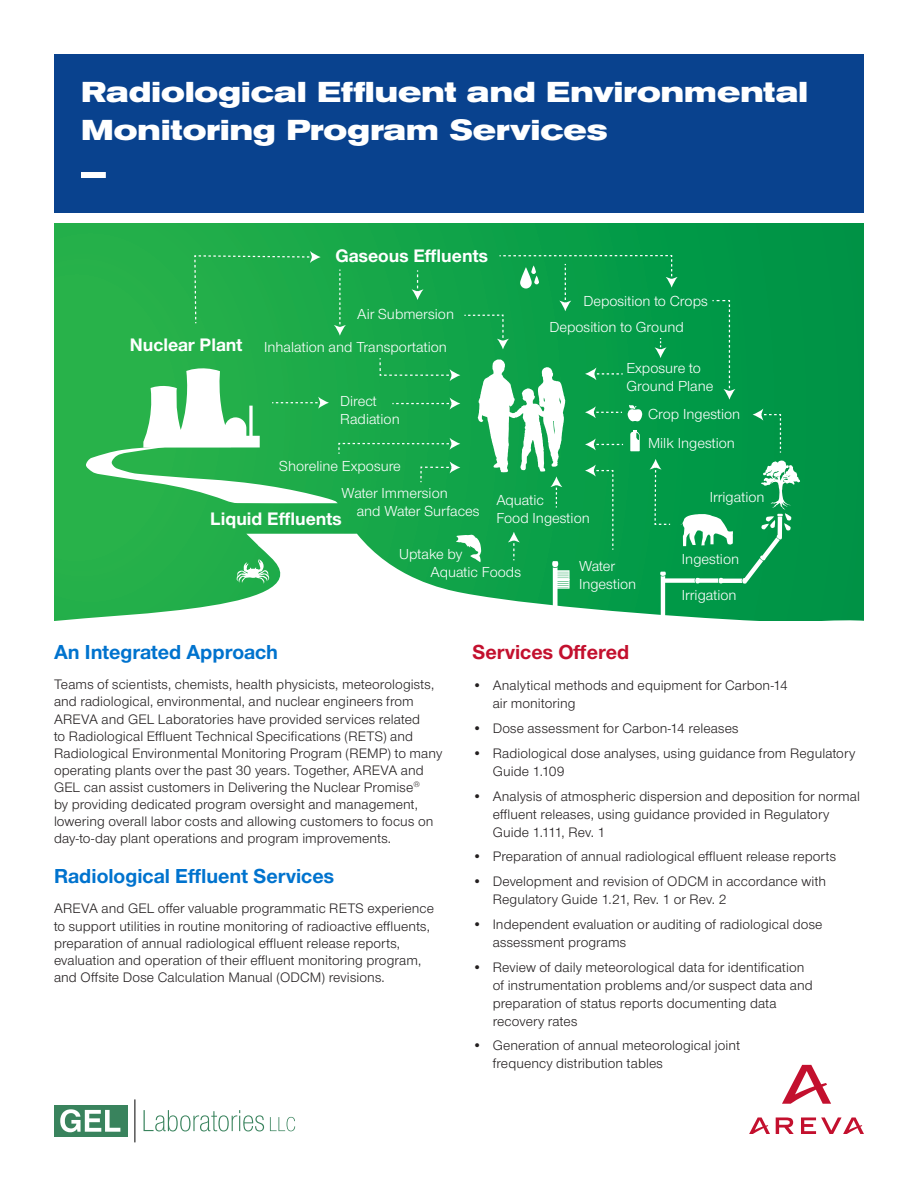
<style>
.page{position:relative;width:918px;height:1188px;background:#fff}
.page>*{position:absolute;margin:0;border:0;box-sizing:border-box;transform-origin:0 0}
.t1{font:700 expanded 28.5px/37.8px "Akzidenz Grotesk BE";letter-spacing:.005em;color:#fff}
.Copy_SubHead{font:700 21px "Nimbus AREVA";color:#0073ce}
.Features_and_Benefit{font:700 21px "Nimbus AREVA";color:#c3102e}
.t2{font:700 18.75px "Nimbus AREVA";color:#fff}
.t3{font:15px/18px "Nimbus AREVA";color:#fff}
.copy_text{font:14.25px/17.1px "Nimbus AREVA";letter-spacing:.005em;color:#231f20}
</style>
<div class="page">
<svg style="left:782px;top:1065px;width:49px;height:39px"></svg>
<svg style="left:776px;top:1117px;width:18px;height:17px"></svg>
<svg style="left:749px;top:1117px;width:21px;height:17px"></svg>
<svg style="left:801px;top:1117px;width:63px;height:17px"></svg>
<div style="left:54px;top:54px;width:810px;height:121px;background:#09428e"></div>
<div style="left:54px;top:128px;width:810px;height:85px;background:#09428e"></div>
<div style="left:81px;top:172px;width:25px;height:6px;background:#fff"></div>
<div style="left:54px;top:224px;width:810px;height:396px;background:linear-gradient(to right,#28b34b,#009246)"></div>
<svg style="left:54px;top:534px;width:810px;height:87px;fill:#009446"></svg>
<svg style="left:86px;top:251px;width:714px;height:370px"></svg>
<div style="left:54px;top:1105px;width:73px;height:32px;background:#39835d"></div>
<svg style="left:60px;top:1109px;width:60px;height:23px"></svg>
<hr style="left:135px;top:1099px;width:1px;height:43px;background:#000">
<svg style="left:144px;top:1110px;width:120px;height:21px"></svg>
<svg style="left:270px;top:1117px;width:25px;height:14px"></svg>
<p class="t1" style="left:81px;top:74px;width:729px">Radiological Effluent and Environmental<br>Monitoring Program Services</p>
<p class="t2" style="left:336px;top:245px;width:154px">Gaseous Effluents</p>
<p class="t2" style="left:130px;top:334px;width:114px">Nuclear Plant</p>
<p class="t3" style="left:357px;top:305px;width:98px">Air Submersion</p>
<p class="t3" style="left:264px;top:339px;width:184px">Inhalation and Transportation</p>
<p class="t3" style="left:340px;top:392px;width:61px">Direct<br>Radiation</p>
<p class="t3" style="left:279px;top:457px;width:123px">Shoreline Exposure</p>
<p class="t3" style="left:357px;top:484px;width:124px;text-indent:-15px">Water Immersion<br>and Water Surfaces</p>
<p class="t2" style="left:210px;top:508px;width:133px">Liquid Effluents</p>
<p class="t3" style="left:583px;top:292px;width:126px">Deposition to Crops</p>
<p class="t3" style="left:549px;top:318px;width:136px">Deposition to Ground</p>
<p class="t3" style="left:626px;top:359px;width:89px">Exposure to<br>Ground Plane</p>
<p class="t3" style="left:648px;top:405px;width:94px">Crop Ingestion</p>
<p class="t3" style="left:496px;top:491px;width:95px">Aquatic<br>Food Ingestion</p>
<p class="t3" style="left:648px;top:434px;width:88px">Milk Ingestion</p>
<p class="t3" style="left:710px;top:488px;width:56px">Irrigation</p>
<p class="t3" style="left:431px;top:545px;width:92px;text-indent:-31px">Uptake by<br>Aquatic Foods</p>
<p class="t3" style="left:579px;top:557px;width:59px">Water<br>Ingestion</p>
<p class="t3" style="left:682px;top:550px;width:59px">Ingestion</p>
<p class="t3" style="left:682px;top:587px;width:56px">Irrigation</p>
<p class="Copy_SubHead" style="left:54px;top:639px;width:226px">An Integrated Approach</p>
<p class="copy_text" style="left:54px;top:676px;width:390px">Teams of scientists, chemists, health physicists, meteorologists, and radiological, environmental, and nuclear engineers from AREVA and GEL Laboratories have provided services related<br>to Radiological Effluent Technical Specifications (RETS) and Radiological Environmental Monitoring Program (REMP) to many operating plants over the past 30 years. Together, AREVA and GEL can assist customers in Delivering the Nuclear Promise<sup>®<br></sup>by providing dedicated program oversight and management, lowering overall labor costs and allowing customers to focus on day-to-day plant operations and program improvements.</p>
<p class="Copy_SubHead" style="left:54px;top:863px;width:282px">Radiological Effluent Services</p>
<p class="copy_text" style="left:54px;top:900px;width:382px">AREVA and GEL offer valuable programmatic RETS experience to support utilities in routine monitoring of radioactive effluents, preparation of annual radiological effluent release reports, evaluation and operation of their effluent monitoring program, and Offsite Dose Calculation Manual (ODCM) revisions.</p>
<p class="Features_and_Benefit" style="left:472px;top:639px;width:158px">Services Offered</p>
<p class="copy_text" style="left:493px;top:677px;width:297px;line-height:18px;text-indent:-20px">• Analytical methods and equipment for Carbon-14 air monitoring</p>
<p class="copy_text" style="left:472px;top:720px;width:268px">• Dose assessment for Carbon-14 releases</p>
<p class="copy_text" style="left:493px;top:744px;width:364px;line-height:18px;text-indent:-20px">• Radiological dose analyses, using guidance from Regulatory<br>Guide 1.109</p>
<p class="copy_text" style="left:493px;top:787px;width:369px;line-height:18px;text-indent:-20px">• Analysis of atmospheric dispersion and deposition for normal effluent releases, using guidance provided in Regulatory<br>Guide 1.111, Rev. 1</p>
<p class="copy_text" style="left:472px;top:848px;width:365px">• Preparation of annual radiological effluent release reports</p>
<p class="copy_text" style="left:493px;top:872px;width:335px;line-height:18px;text-indent:-20px">• Development and revision of ODCM in accordance with<br>Regulatory Guide 1.21, Rev. 1 or Rev. 2</p>
<p class="copy_text" style="left:493px;top:915px;width:331px;line-height:18px;text-indent:-20px">• Independent evaluation or auditing of radiological dose assessment programs</p>
<p class="copy_text" style="left:493px;top:958px;width:322px;line-height:18px;text-indent:-20px">• Review of daily meteorological data for identification of instrumentation problems and/or suspect data and preparation of status reports documenting data recovery rates</p>
<p class="copy_text" style="left:493px;top:1037px;width:249px;line-height:18px;text-indent:-20px">• Generation of annual meteorological joint frequency distribution tables</p>
</div>
